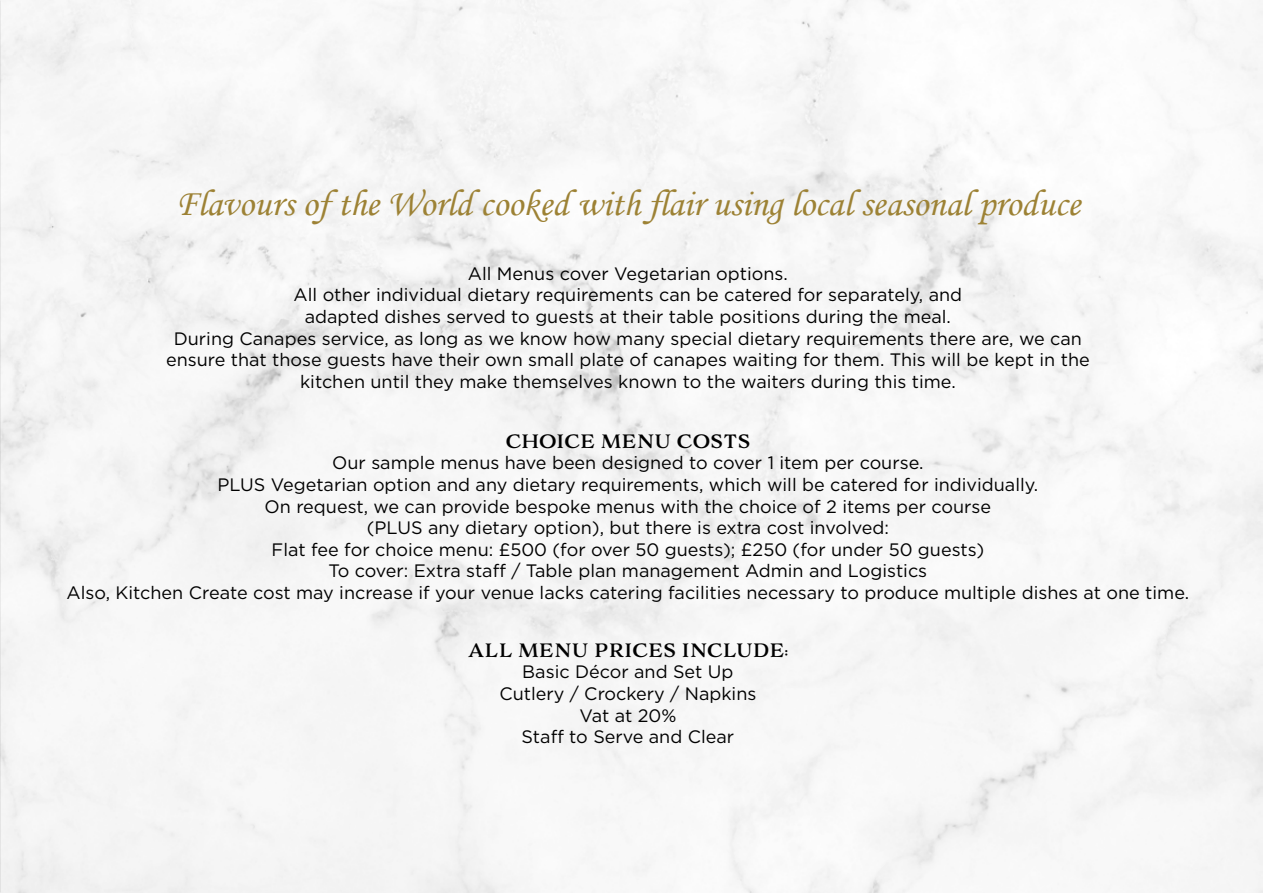
<style>
.page{position:relative;width:1263px;height:893px;background:#f6f6f6}
.page>*{position:absolute;margin:0;border:0;box-sizing:border-box;transform-origin:0 0}
.t1{font:37.5px "Monotype Corsiva";color:#9d8235}
.t2{font:18px/21.6px "Gotham";color:#000;text-align:center}
.t3{font:18px "Adorn S Serif";color:#000}
</style>
<div class="page">
<h1 class="t1" style="left:176px;top:181px;width:906px">Flavours of the World cooked with flair using local seasonal produce</h1>
<p class="t2" style="left:166px;top:262px;width:925px">All Menus cover Vegetarian options.<br>All other individual dietary requirements can be catered for separately, and<br>adapted dishes served to guests at their table positions during the meal.<br>During Canapes service, as long as we know how many special dietary requirements there are, we can ensure that those guests have their own small plate of canapes waiting for them. This will be kept in the kitchen until they make themselves known to the waiters during this time.</p>
<p class="t3" style="left:505px;top:430px;width:246px">CHOICE MENU COSTS</p>
<p class="t2" style="left:67px;top:452px;width:1124px">Our sample menus have been designed to cover 1 item per course.<br>PLUS Vegetarian option and any dietary requirements, which will be catered for individually.<br>On request, we can provide bespoke menus with the choice of 2 items per course<br>(PLUS any dietary option), but there is extra cost involved:<br>Flat fee for choice menu: £500 (for over 50 guests); £250 (for under 50 guests)<br>To cover: Extra staff / Table plan management Admin and Logistics<br>Also, Kitchen Create cost may increase if your venue lacks catering facilities necessary to produce multiple dishes at one time.</p>
<p class="t3" style="left:467px;top:639px;width:322px">ALL MENU PRICES INCLUDE:</p>
<p class="t2" style="left:499px;top:661px;width:259px">Basic Décor and Set Up<br>Cutlery / Crockery / Napkins<br>Vat at 20%<br>Staff to Serve and Clear</p>
</div>
